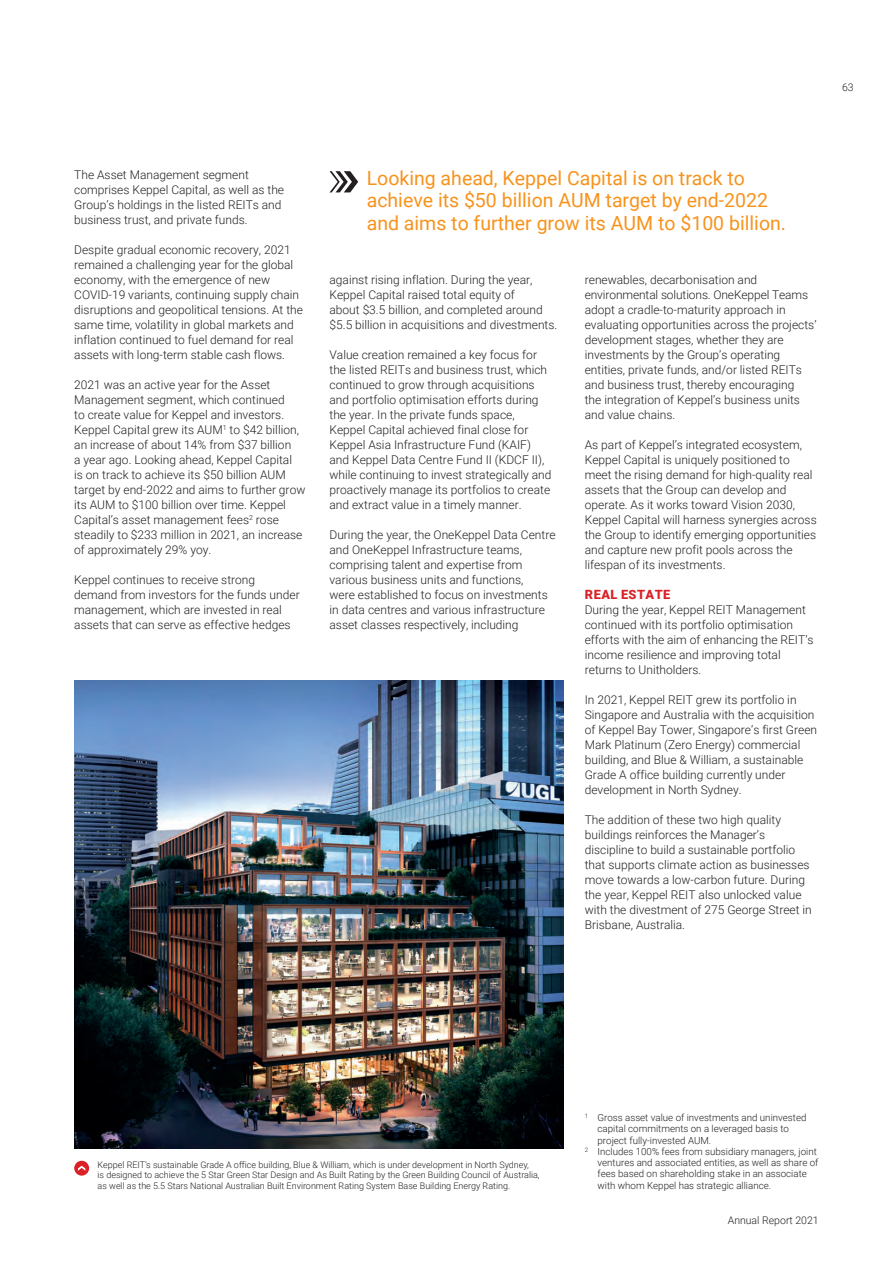
<style>
.page{position:relative;width:893px;height:1263px;background:#fff}
.page>*{position:absolute;margin:0;border:0;box-sizing:border-box;transform-origin:0 0}
.t1{font:19.5px/22.5px "Roboto";color:#f7931d}
.t2{font:900 12.75px "Roboto";letter-spacing:.035em;color:#da2128}
.t3{font:300 12px/15px "Roboto";color:#231f20}
.t4{font:300 10.5px "Roboto";color:#231f20}
.t5{font:300 9.75px "Roboto";color:#231f20}
.t6{font:300 9px/10.5px "Roboto";color:#231f20}
</style>
<div class="page">
<svg style="left:329px;top:171px;width:29px;height:21px"></svg>
<img style="left:74px;top:680px;width:489px;height:468px">
<div style="left:74px;top:1161px;width:15px;height:15px;background:#da2128;border-radius:50%"></div>
<svg style="left:78px;top:1166px;width:7px;height:5px"></svg>
<p class="t4" style="left:842px;top:81px;width:13px">63</p>
<p class="t3" style="left:74px;top:168px;width:211px">The Asset Management segment comprises Keppel Capital, as well as the Group’s holdings in the listed REITs and business trust, and private funds.</p>
<p class="t3" style="left:74px;top:243px;width:230px">Despite gradual economic recovery, 2021 remained a challenging year for the global economy, with the emergence of new COVID-19 variants, continuing supply chain disruptions and geopolitical tensions. At the same time, volatility in global markets and inflation continued to fuel demand for real assets with long-term stable cash flows.</p>
<p class="t3" style="left:74px;top:378px;width:233px">2021 was an active year for the Asset Management segment, which continued<br>to create value for Keppel and investors.<br>Keppel Capital grew its AUM<sup>1</sup> to $42 billion, an increase of about 14% from $37 billion<br>a year ago. Looking ahead, Keppel Capital<br>is on track to achieve its $50 billion AUM target by end-2022 and aims to further grow its AUM to $100 billion over time. Keppel Capital’s asset management fees<sup>2</sup> rose steadily to $233 million in 2021, an increase of approximately 29% yoy.</p>
<p class="t3" style="left:74px;top:573px;width:227px">Keppel continues to receive strong demand from investors for the funds under management, which are invested in real assets that can serve as effective hedges</p>
<h1 class="t1" style="left:367px;top:167px;width:421px">Looking ahead, Keppel Capital is on track to achieve its $50 billion AUM target by end-2022 and aims to further grow its AUM to $100 billion.</h1>
<p class="t3" style="left:329px;top:273px;width:229px">against rising inflation. During the year, Keppel Capital raised total equity of<br>about $3.5 billion, and completed around $5.5 billion in acquisitions and divestments.</p>
<p class="t3" style="left:329px;top:348px;width:223px">Value creation remained a key focus for the listed REITs and business trust, which continued to grow through acquisitions and portfolio optimisation efforts during the year. In the private funds space, Keppel Capital achieved final close for Keppel Asia Infrastructure Fund (KAIF) and Keppel Data Centre Fund II (KDCF II), while continuing to invest strategically and proactively manage its portfolios to create and extract value in a timely manner.</p>
<p class="t3" style="left:329px;top:528px;width:227px">During the year, the OneKeppel Data Centre and OneKeppel Infrastructure teams, comprising talent and expertise from various business units and functions,<br>were established to focus on investments in data centres and various infrastructure asset classes respectively, including</p>
<p class="t3" style="left:584px;top:273px;width:233px">renewables, decarbonisation and environmental solutions. OneKeppel Teams adopt a cradle-to-maturity approach in evaluating opportunities across the projects’ development stages, whether they are investments by the Group’s operating entities, private funds, and/or listed REITs and business trust, thereby encouraging<br>the integration of Keppel’s business units and value chains.</p>
<p class="t3" style="left:584px;top:438px;width:233px">As part of Keppel’s integrated ecosystem, Keppel Capital is uniquely positioned to meet the rising demand for high-quality real assets that the Group can develop and operate. As it works toward Vision 2030, Keppel Capital will harness synergies across the Group to identify emerging opportunities and capture new profit pools across the lifespan of its investments.</p>
<p class="t2" style="left:585px;top:587px;width:87px">REAL ESTATE</p>
<p class="t3" style="left:584px;top:603px;width:230px">During the year, Keppel REIT Management continued with its portfolio optimisation efforts with the aim of enhancing the REIT’s income resilience and improving total returns to Unitholders.</p>
<p class="t3" style="left:584px;top:693px;width:234px">In 2021, Keppel REIT grew its portfolio in Singapore and Australia with the acquisition of Keppel Bay Tower, Singapore’s first Green Mark Platinum (Zero Energy) commercial building, and Blue &amp; William, a sustainable Grade A office building currently under development in North Sydney.</p>
<p class="t3" style="left:584px;top:813px;width:228px">The addition of these two high quality buildings reinforces the Manager’s discipline to build a sustainable portfolio that supports climate action as businesses move towards a low-carbon future. During the year, Keppel REIT also unlocked value with the divestment of 275 George Street in Brisbane, Australia.</p>
<p class="t6" style="left:98px;top:1159px;width:443px">Keppel REIT’s sustainable Grade A office building, Blue &amp; William, which is under development in North Sydney,<br>is designed to achieve the 5 Star Green Star Design and As Built Rating by the Green Building Council of Australia, as well as the 5.5 Stars National Australian Built Environment Rating System Base Building Energy Rating.</p>
<p class="t5" style="left:584px;top:1112px;width:223px"><sup>1</sup> Gross asset value of investments and uninvested</p>
<p class="t5" style="left:597px;top:1123px;width:193px">capital commitments on a leveraged basis to</p>
<p class="t5" style="left:597px;top:1134px;width:115px">project fully-invested AUM.</p>
<p class="t5" style="left:584px;top:1146px;width:233px"><sup>2</sup> Includes 100% fees from subsidiary managers, joint</p>
<p class="t5" style="left:597px;top:1157px;width:222px">ventures and associated entities, as well as share of</p>
<p class="t5" style="left:597px;top:1168px;width:211px">fees based on shareholding stake in an associate</p>
<p class="t5" style="left:597px;top:1179px;width:175px">with whom Keppel has strategic alliance.</p>
<p class="t4" style="left:727px;top:1214px;width:92px">Annual Report 2021</p>
</div>
